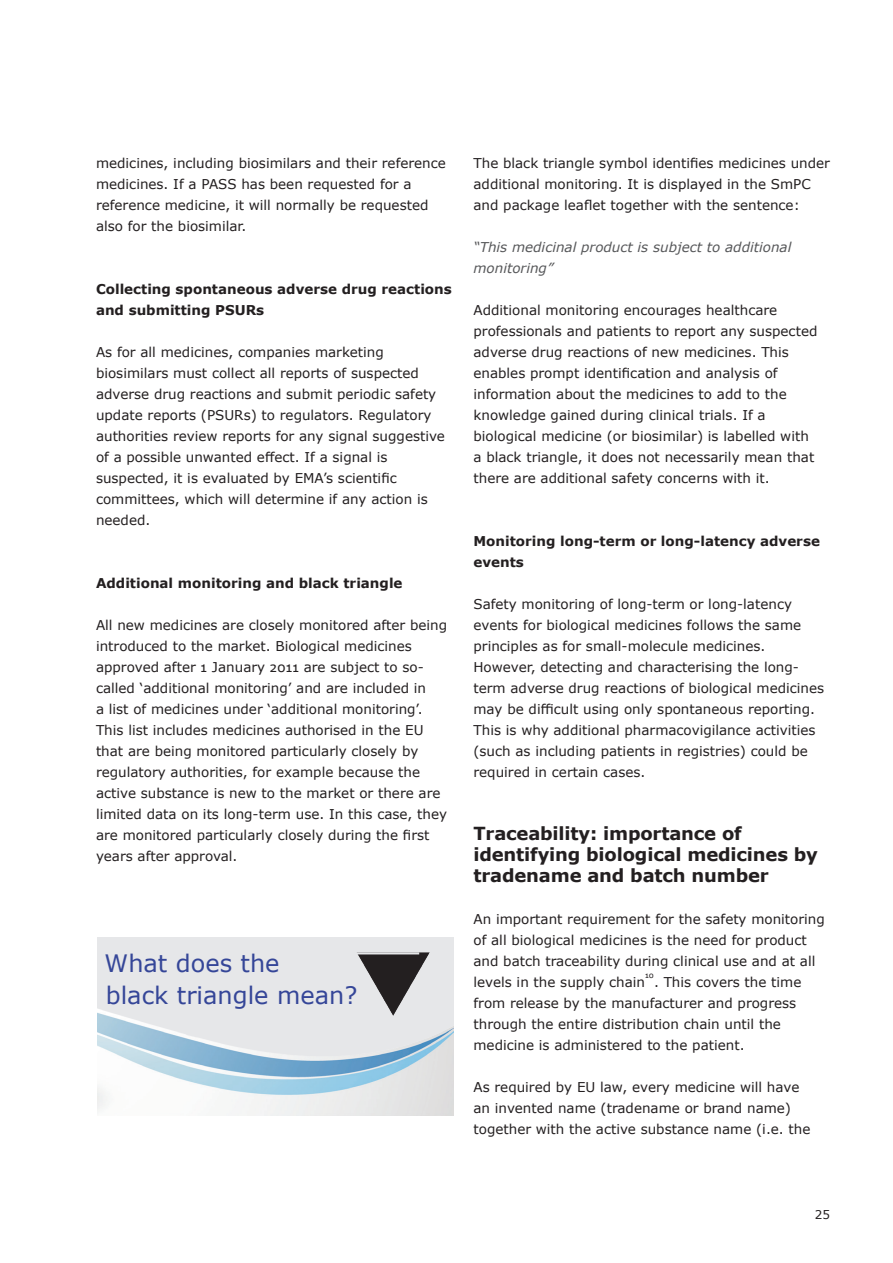
<style>
.page{position:relative;width:893px;height:1263px;background:#fff}
.page>*{position:absolute;margin:0;border:0;box-sizing:border-box;transform-origin:0 0}
.endnote{font:24px/31.5px "Verdana";color:#354698}
.Section{font:700 18px/21px "Verdana";letter-spacing:-.01em;color:#231f20}
.Body{font:13.5px/21px "Verdana";color:#231f20}
.Bold{font:700 13.5px/21px "Verdana";color:#231f20}
.Body_italic_quote{font:italic 13.5px/21px "Verdana";color:#57585a}
.t1{font:12px "Verdana";color:#231f20}
.Body-2{font:7.8px "Verdana";color:#231f20}
</style>
<div class="page">
<img style="left:97px;top:937px;width:356px;height:178px">
<hr style="left:106px;top:952px;width:313px;height:2px;background:#e6e7e9">
<p class="Body" style="left:96px;top:152px;width:351px">medicines, including biosimilars and their reference medicines. If a PASS has been requested for a reference medicine, it will normally be requested also for the biosimilar.</p>
<p class="Bold" style="left:96px;top:278px;width:357px">Collecting spontaneous adverse drug reactions and submitting PSURs</p>
<p class="Body" style="left:96px;top:341px;width:350px">As for all medicines, companies marketing biosimilars must collect all reports of suspected adverse drug reactions and submit periodic safety update reports (PSURs) to regulators. Regulatory authorities review reports for any signal suggestive of a possible unwanted effect. If a signal is suspected, it is evaluated by EMA’s scientific committees, which will determine if any action is needed.</p>
<p class="Bold" style="left:96px;top:572px;width:308px">Additional monitoring and black triangle</p>
<p class="Body" style="left:96px;top:614px;width:353px">All new medicines are closely monitored after being introduced to the market. Biological medicines approved after 1 January 2011 are subject to so&shy;called ‘additional monitoring’ and are included in<br>a list of medicines under ‘additional monitoring’.<br>This list includes medicines authorised in the EU that are being monitored particularly closely by regulatory authorities, for example because the active substance is new to the market or there are limited data on its long-term use. In this case, they are monitored particularly closely during the first years after approval.</p>
<p class="endnote" style="left:105px;top:948px;width:254px">What does the<br>black triangle mean?</p>
<p class="Body" style="left:473px;top:152px;width:358px">The black triangle symbol identifies medicines under additional monitoring. It is displayed in the SmPC and package leaflet together with the sentence:</p>
<p class="Body_italic_quote" style="left:473px;top:236px;width:319px">“This medicinal product is subject to additional monitoring”</p>
<p class="Body" style="left:473px;top:299px;width:345px">Additional monitoring encourages healthcare professionals and patients to report any suspected adverse drug reactions of new medicines. This enables prompt identification and analysis of information about the medicines to add to the knowledge gained during clinical trials. If a biological medicine (or biosimilar) is labelled with a black triangle, it does not necessarily mean that there are additional safety concerns with it.</p>
<p class="Bold" style="left:473px;top:530px;width:348px">Monitoring long-term or long-latency adverse events</p>
<p class="Body" style="left:473px;top:593px;width:352px">Safety monitoring of long-term or long-latency events for biological medicines follows the same principles as for small-molecule medicines.<br>However, detecting and characterising the long&shy;term adverse drug reactions of biological medicines may be difficult using only spontaneous reporting.<br>This is why additional pharmacovigilance activities (such as including patients in registries) could be required in certain cases.</p>
<p class="Section" style="left:473px;top:823px;width:346px">Traceability: importance of identifying biological medicines by tradename and batch number</p>
<p class="Body" style="left:473px;top:908px;width:353px">An important requirement for the safety monitoring of all biological medicines is the need for product and batch traceability during clinical use and at all levels in the supply chain</p>
<p class="Body-2" style="left:645px;top:970px;width:10px">10</p>
<p class="Body" style="left:473px;top:971px;width:329px;text-indent:180px">. This covers the time from release by the manufacturer and progress through the entire distribution chain until the medicine is administered to the patient.</p>
<p class="Body" style="left:473px;top:1076px;width:339px">As required by EU law, every medicine will have an invented name (tradename or brand name) together with the active substance name (i.e. the</p>
<p class="t1" style="left:815px;top:1206px;width:17px">25</p>
</div>
